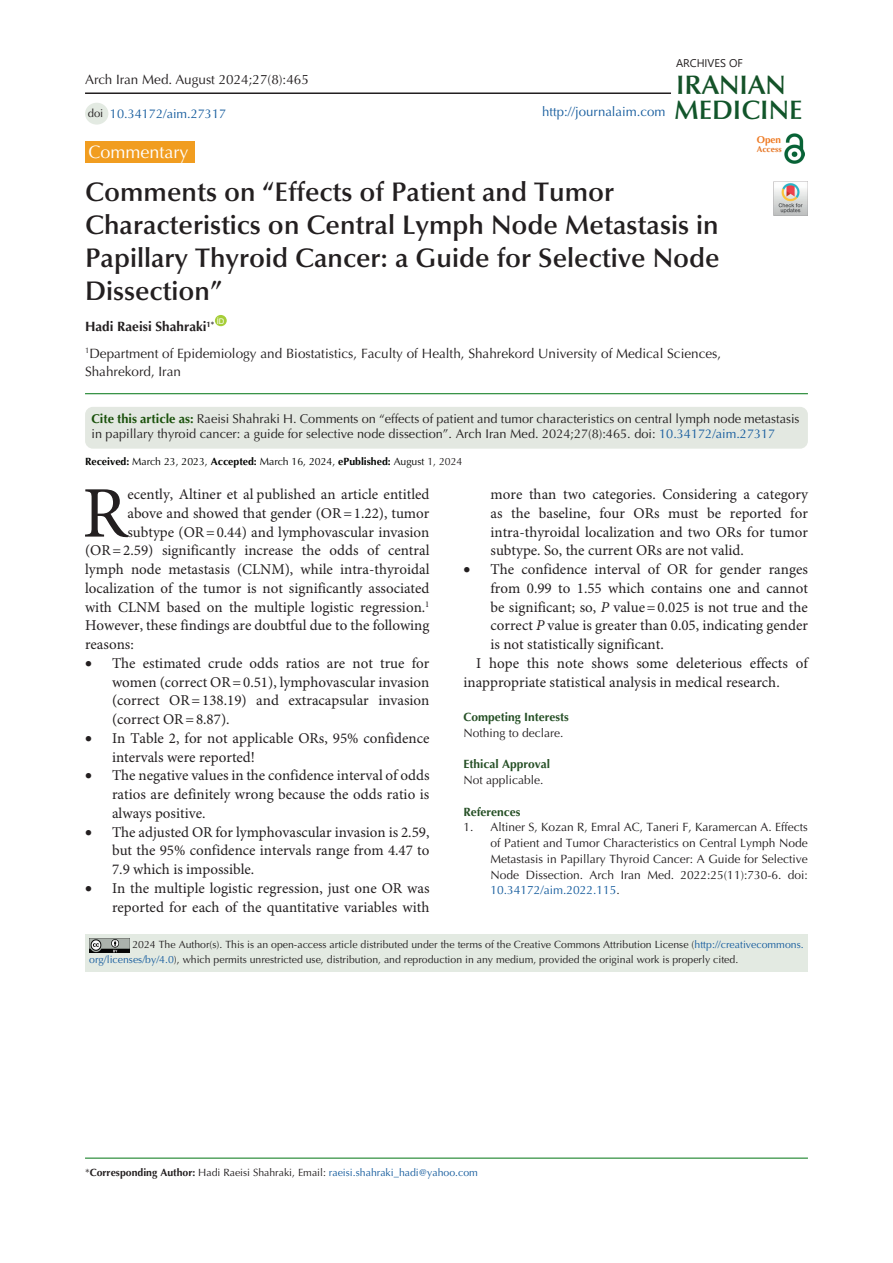
<style>
.page{position:relative;width:893px;height:1263px;background:#fff}
.page>*{position:absolute;margin:0;border:0;box-sizing:border-box;transform-origin:0 0}
.Default{font:72.75px "Minion Pro";color:#231f20}
.t1{font:600 27px/33px "Optima LT Std";color:#231f20}
.t2{font:600 26.85px "Optima LT Std";color:#11552a}
.t3{font:600 26.85px "Optima LT Std";color:#145228}
.t4{font:18px "Optima LT Std";color:#fff}
.Default-2{font:15px/18.8px "Minion Pro";color:#231f20;text-align:justify}
.t5{font:13.5px/18px "Optima LT Std";color:#231f20}
.t6{font:700 13.5px "Optima LT Std";color:#231f20}
.t7{font:13.2px "Optima LT Std";color:#175d9e}
.t8{font:12.75px/15.8px "Optima LT Std";color:#231f20}
.t9{font:12.75px "Optima LT Std";color:#175d9e}
.t10{font:12px/15.8px "Optima LT Std";color:#231f20;text-align:justify}
.t11{font:700 12px "Optima LT Std";color:#265026}
.t12{font:11.25px "Optima LT Std";color:#231f20}
.t13{font:11.1px "Segoe UI";color:#231f20}
.t14{font:10.5px/15px "Optima LT Std";color:#231f20}
.t15{font:10.5px "Optima LT Std";color:#175d9e}
.t16{font:10.5px "Optima LT Std";color:#040503}
.t17{font:700 9.9px "Optima LT Std";color:#ee7a23}
.t18{font:700 8.4px "Optima LT Std";color:#e67625}
.t19{font:7.8px "Arial";color:#fff}
.s1{font-weight:700;color:#19500a}
.s2{color:#175d9e}
.s3{font-weight:700}
.s4{color:#231f20}
.s5{font-style:italic}
.s6{font-weight:700;color:#231f20}
</style>
<div class="page">
<hr style="left:85px;top:1158px;width:723px;height:1px;background:#007513">
<div style="left:85px;top:141px;width:110px;height:22px;background:#f19d20"></div>
<div style="left:215px;top:315px;width:12px;height:11px;background:#a6ce39;border-radius:50%"></div>
<div style="left:85px;top:103px;width:23px;height:22px;background:#e3eae2;border-radius:50%"></div>
<hr style="left:85px;top:92px;width:586px;height:2px;background:#231f20">
<img style="left:785px;top:133px;width:19px;height:31px">
<img style="left:774px;top:182px;width:34px;height:34px">
<hr style="left:85px;top:393px;width:723px;height:1px;background:#007513">
<div style="left:85px;top:407px;width:723px;height:42px;background:#e3e8e1;border-radius:8px"></div>
<div style="left:85px;top:934px;width:723px;height:38px;background:#e3eae2"></div>
<img style="left:89px;top:938px;width:40px;height:14px">
<p class="t5" style="left:85px;top:71px;width:225px">Arch Iran Med. August 2024;27(8):465</p>
<p class="t12" style="left:88px;top:106px;width:17px">doi</p>
<p class="t9" style="left:110px;top:106px;width:118px">10.34172/aim.27317</p>
<p class="t7" style="left:542px;top:104px;width:125px">http://journalaim.com</p>
<p class="t13" style="left:676px;top:52px;width:68px">ARCHIVES OF</p>
<p class="t3" style="left:676px;top:69px;width:111px">IRANIAN</p>
<p class="t2" style="left:674px;top:94px;width:130px">MEDICINE</p>
<p class="t4" style="left:89px;top:141px;width:102px">Commentary</p>
<p class="t1" style="left:85px;top:176px;width:636px">Comments on “Effects of Patient and Tumor Characteristics on Central Lymph Node Metastasis in Papillary Thyroid Cancer: a Guide for Selective Node Dissection”</p>
<p class="t6" style="left:85px;top:319px;width:131px">Hadi Raeisi Shahraki<sup>1*</sup></p>
<p class="t19" style="left:217px;top:316px;width:9px">ID</p>
<p class="t5" style="left:85px;top:344px;width:638px"><sup>1</sup>Department of Epidemiology and Biostatistics, Faculty of Health, Shahrekord University of Medical Sciences,<br>Shahrekord, Iran</p>
<p class="t17" style="left:757px;top:134px;width:26px">Open</p>
<p class="t18" style="left:757px;top:144px;width:26px">Access</p>
<p class="t8" style="left:91px;top:411px;width:710px"><span class="s1">Cite this article as:</span> Raeisi Shahraki H. Comments on “effects of patient and tumor characteristics on central lymph node metastasis in papillary thyroid cancer: a guide for selective node dissection”. Arch Iran Med. 2024;27(8):465. doi: <span class="s2">10.34172/aim.27317</span></p>
<p class="t16" style="left:85px;top:455px;width:379px"><span class="s3">Received:</span> March 23, 2023, <span class="s3">Accepted:</span> March 16, 2024, <span class="s3">ePublished:</span> August <span class="s4">1, 2024</span></p>
<p class="Default" style="left:82px;top:470px;width:47px">R</p>
<p class="Default-2" style="left:127px;top:485px;width:304px">ecently, Altiner et al published an article entitled</p>
<p class="Default-2" style="left:127px;top:504px;width:304px">above and showed that gender (OR=1.22), tumor</p>
<p class="Default-2" style="left:127px;top:523px;width:304px">subtype (OR=0.44) and lymphovascular invasion</p>
<p class="Default-2" style="left:85px;top:542px;width:346px">(OR=2.59) significantly increase the odds of central</p>
<p class="Default-2" style="left:85px;top:560px;width:346px">lymph node metastasis (CLNM), while intra-thyroidal</p>
<p class="Default-2" style="left:85px;top:579px;width:346px">localization of the tumor is not significantly associated</p>
<p class="Default-2" style="left:85px;top:598px;width:346px">with CLNM based on the multiple logistic regression.<sup>1</sup></p>
<p class="Default-2" style="left:85px;top:617px;width:346px">However, these findings are doubtful due to the following</p>
<p class="Default-2" style="left:85px;top:635px;width:50px">reasons:</p>
<p class="Default-2" style="left:112px;top:654px;width:319px;text-indent:-27px">• The estimated crude odds ratios are not true for women (correct OR=0.51), lymphovascular invasion (correct OR=138.19) and extracapsular invasion (correct OR=8.87).</p>
<p class="Default-2" style="left:112px;top:729px;width:319px;text-indent:-27px">• In Table 2, for not applicable ORs, 95% confidence intervals were reported!</p>
<p class="Default-2" style="left:112px;top:767px;width:319px;text-indent:-27px">• The negative values in the confidence interval of odds ratios are definitely wrong because the odds ratio is always positive.</p>
<p class="Default-2" style="left:112px;top:823px;width:319px;text-indent:-27px">• The adjusted OR for lymphovascular invasion is 2.59, but the 95% confidence intervals range from 4.47 to 7.9 which is impossible.</p>
<p class="Default-2" style="left:85px;top:879px;width:346px;text-align:right">• In the multiple logistic regression, just one OR was reported for each of the quantitative variables with</p>
<p class="Default-2" style="left:490px;top:485px;width:319px">more than two categories. Considering a category as the baseline, four ORs must be reported for intra-thyroidal localization and two ORs for tumor subtype. So, the current ORs are not valid.</p>
<p class="Default-2" style="left:490px;top:560px;width:319px;text-indent:-27px">• The confidence interval of OR for gender ranges from 0.99 to 1.55 which contains one and cannot be significant; so, <span class="s5">P</span> value=0.025 is not true and the correct <span class="s5">P</span> value is greater than 0.05, indicating gender is not statistically significant.</p>
<p class="Default-2" style="left:463px;top:654px;width:346px;text-indent:13px">I hope this note shows some deleterious effects of inappropriate statistical analysis in medical research.</p>
<p class="t11" style="left:463px;top:710px;width:107px">Competing Interests</p>
<p class="t10" style="left:463px;top:725px;width:102px">Nothing to declare.</p>
<p class="t11" style="left:463px;top:757px;width:88px">Ethical Approval</p>
<p class="t10" style="left:463px;top:772px;width:82px">Not applicable.</p>
<p class="t11" style="left:463px;top:804px;width:59px">References</p>
<p class="t10" style="left:490px;top:820px;width:319px;text-indent:-27px">1. Altiner S, Kozan R, Emral AC, Taneri F, Karamercan A. Effects of Patient and Tumor Characteristics on Central Lymph Node Metastasis in Papillary Thyroid Cancer: A Guide for Selective Node Dissection. Arch Iran Med. 2022:25(11):730-6. doi:<br><span class="s2">10.34172/aim.2022.115</span>.</p>
<p class="t14" style="left:89px;top:937px;width:716px;text-indent:43px">2024 The Author(s). This is an open-access article distributed under the terms of the Creative Commons Attribution License (<span class="s2">http://creativecommons. org/licenses/by/4.0</span>), which permits unrestricted use, distribution, and reproduction in any medium, provided the original work is properly cited.</p>
<p class="t15" style="left:85px;top:1166px;width:394px"><span class="s4">*</span><span class="s6">Corresponding Author:</span> <span class="s4">Hadi Raeisi Shahraki, Email:</span> raeisi.shahraki_hadi@yahoo.com</p>
</div>
